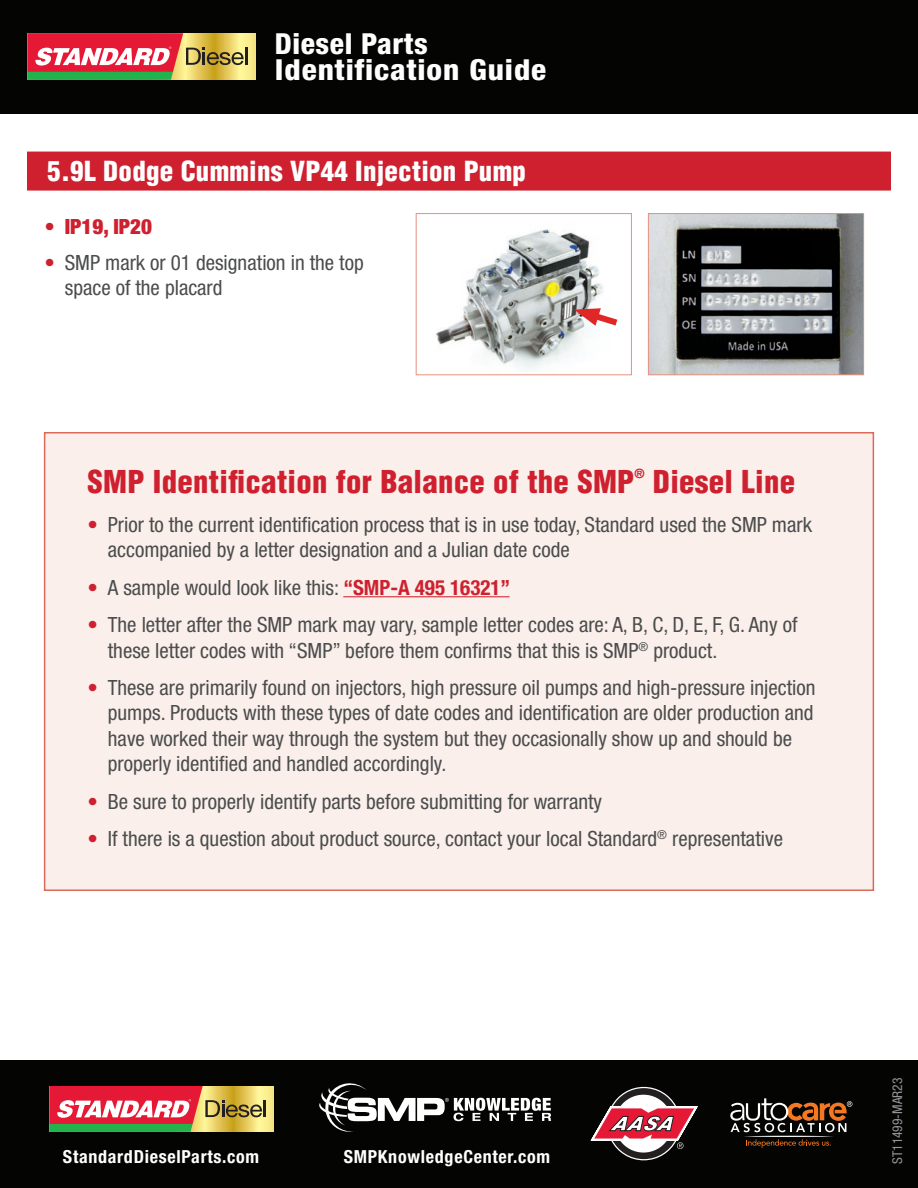
<style>
.page{position:relative;width:918px;height:1188px;background:#fff}
.page>*{position:absolute;margin:0;border:0;box-sizing:border-box;transform-origin:0 0}
.t1{font:900 condensed 30.75px "Helvetica LT Std";letter-spacing:.01em;color:#cf202f}
.t2{font:800 condensed 28.95px/26.2px "Helvetica Neue LT Std";letter-spacing:.03em;color:#fff}
.t3{font:900 condensed 27px "Helvetica LT Std";letter-spacing:.01em;color:#fff}
.t4{font:condensed 21px/25.5px "Helvetica Neue LT Std";color:#4b4c4d}
.t5{font:900 condensed 21px "Helvetica Neue LT Std";color:#cf202f}
.t6{font:700 condensed 18px "Helvetica Neue LT Std";letter-spacing:.04em;color:#fff}
.t7{font:condensed 13.5px "Helvetica Neue LT Std";color:#939598}
.t8{font:900 condensed 12.3px "Helvetica LT Std";color:#cf202f}
.s1{font-weight:400}
.s2{color:#cf202f}
.s3{font-weight:700;color:#cf202f}
</style>
<div class="page">
<div style="left:44px;top:432px;width:830px;height:459px;background:#faefea;border:2px solid #dc6a5a"></div>
<div style="left:0;top:0;width:918px;height:113px;background:#040503"></div>
<div style="left:28px;top:33px;width:227px;height:47px;background:#f9eb8b"></div>
<div style="left:27px;top:152px;width:864px;height:39px;background:#cf202f"></div>
<img style="left:650px;top:215px;width:212px;height:158px">
<div style="left:648px;top:213px;width:216px;height:162px;border:1px solid #e5917f"></div>
<img style="left:435px;top:229px;width:168px;height:140px">
<div style="left:416px;top:213px;width:216px;height:162px;border:1px solid #e5917f"></div>
<svg style="left:574px;top:306px;width:44px;height:24px"></svg>
<div style="left:0;top:1061px;width:918px;height:127px;background:#040503"></div>
<div style="left:50px;top:1086px;width:224px;height:46px;background:#f8ea89"></div>
<svg style="left:319px;top:1083px;width:232px;height:49px"></svg>
<svg style="left:590px;top:1087px;width:108px;height:73px"></svg>
<svg style="left:730px;top:1098px;width:122px;height:50px"></svg>
<svg style="left:50px;top:1086px;width:216px;height:46px;background:#cb7f62"></svg>
<svg style="left:28px;top:33px;width:219px;height:47px;background:#cc7f61"></svg>
<hr style="left:343px;top:596px;width:167px;height:1px;background:#cf202f">
<h2 class="t2" style="left:275px;top:30px;width:273px">Diesel Parts<br>Identification Guide</h2>
<p class="t3" style="left:47px;top:154px;width:480px">5.9L Dodge Cummins VP44 Injection Pump</p>
<p class="t5" style="left:45px;top:213px;width:109px"><span class="s1">•</span> IP19, IP20</p>
<p class="t4" style="left:65px;top:249px;width:300px;text-indent:-20px"><span class="s2">•</span> SMP mark or 01 designation in the top space of the placard</p>
<h1 class="t1" style="left:88px;top:462px;width:548px">SMP Identifcation for Balance of the SMP</h1>
<p class="t8" style="left:635px;top:466px;width:12px">®</p>
<h1 class="t1" style="left:653px;top:462px;width:144px">Diesel Line</h1>
<p class="t4" style="left:108px;top:512px;width:706px;text-indent:-20px"><span class="s2">•</span> Prior to the current identifcation process that is in use today, Standard used the SMP mark accompanied by a letter designation and a Julian date code</p>
<p class="t4" style="left:88px;top:574px;width:424px"><span class="s2">•</span> A sample would look like this: <span class="s3">“SMP-A 495 16321”</span></p>
<p class="t4" style="left:108px;top:612px;width:691px;text-indent:-20px"><span class="s2">•</span> The letter after the SMP mark may vary, sample letter codes are: A, B, C, D, E, F, G. Any of these letter codes with “SMP” before them confrms that this is SMP<sup>®</sup> product.</p>
<p class="t4" style="left:108px;top:675px;width:709px;text-indent:-20px"><span class="s2">•</span> These are primarily found on injectors, high pressure oil pumps and high-pressure injection pumps. Products with these types of date codes and identifcation are older production and have worked their way through the system but they occasionally show up and should be properly identifed and handled accordingly.</p>
<p class="t4" style="left:88px;top:789px;width:516px"><span class="s2">•</span> Be sure to properly identify parts before submitting for warranty</p>
<p class="t4" style="left:88px;top:826px;width:697px"><span class="s2">•</span> If there is a question about product source, contact your local Standard<sup>®</sup> representative</p>
<p class="t6" style="left:63px;top:1145px;width:198px">StandardDieselParts.com</p>
<p class="t6" style="left:344px;top:1145px;width:208px">SMPKnowledgeCenter.com</p>
<p class="t7" style="left:890px;top:1164px;width:88px;rotate:-90deg">ST11499-MAR23</p>
</div>
